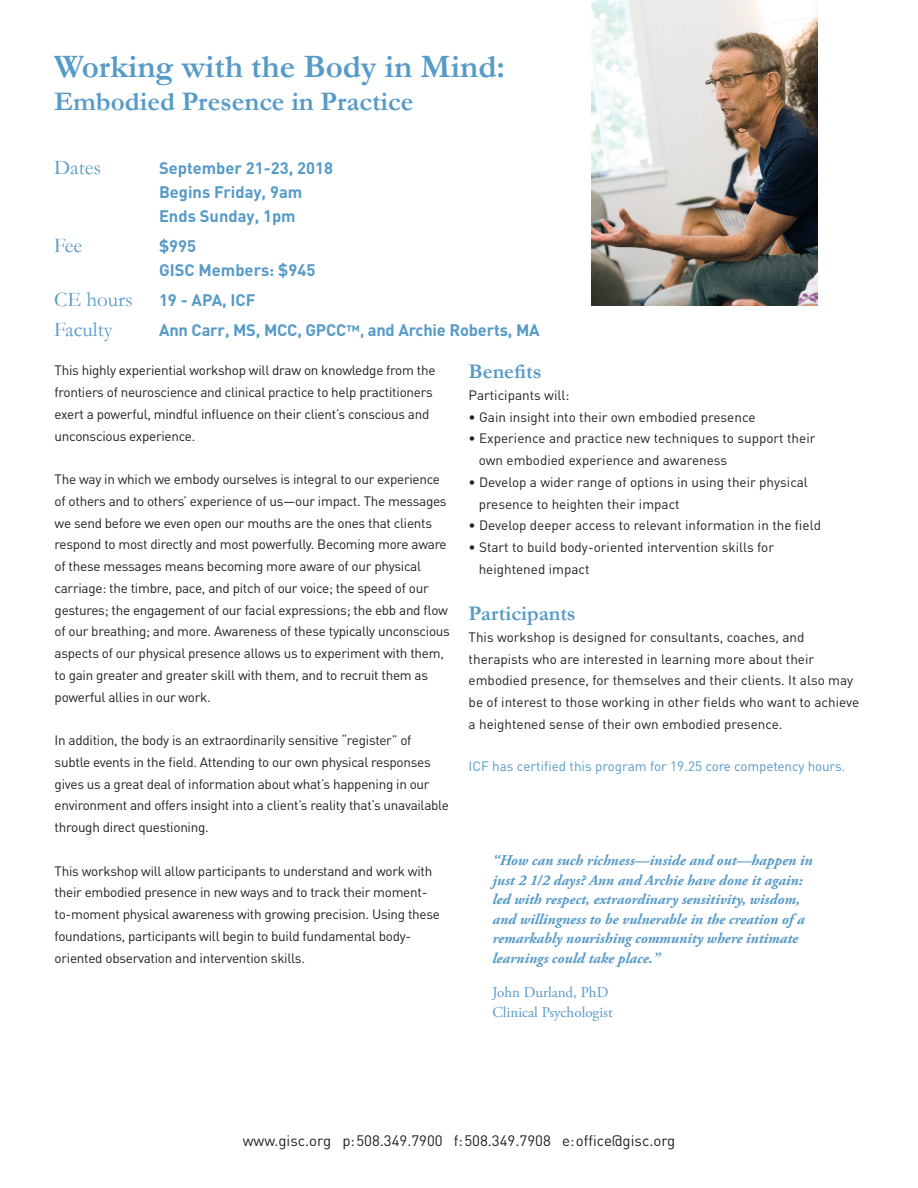
<style>
.page{position:relative;width:918px;height:1188px;background:#fff}
.page>*{position:absolute;margin:0;border:0;box-sizing:border-box;transform-origin:0 0}
.t1{font:700 33px "Garamond";color:#569ac8}
.t2{font:700 27px "Garamond";color:#569ac8}
.t3{font:21px "Garamond";color:#569ac8}
.t4{font:700 21px "Garamond";color:#569ac8}
.t5{font:700 16.5px "DIN";color:#569ac8}
.Paragraph_Text{font:italic 700 15px/19.5px "Adobe Garamond Pro";color:#569ac8}
.t6{font:15px "DIN";color:#231f20}
.Paragraph_Text-2{font:15px "Adobe Garamond Pro";color:#569ac8}
.Paragraph_Text-3{font:13.5px/21.8px "DIN";letter-spacing:-.02em;color:#231f20}
.Bullet_text{font:13.5px "DIN";color:#231f20}
.Paragraph_Text-4{font:13.5px/21.8px "DIN";color:#231f20}
.Paragraph_Text-5{font:13.5px "DIN";letter-spacing:-.01em;color:#569ac8}
.s1{font-size:15px}
</style>
<div class="page">
<img style="left:592px;top:0;width:226px;height:305px">
<p class="t1" style="left:54px;top:46px;width:453px">Working with the Body in Mind:</p>
<p class="t2" style="left:54px;top:85px;width:361px">Embodied Presence in Practice</p>
<p class="t3" style="left:54px;top:155px;width:49px">Dates</p>
<p class="t5" style="left:159px;top:157px;width:176px">September 21-23, 2018</p>
<p class="t5" style="left:159px;top:181px;width:145px">Begins Friday, 9am</p>
<p class="t5" style="left:159px;top:205px;width:138px">Ends Sunday, 1pm</p>
<p class="t3" style="left:54px;top:233px;width:30px">Fee</p>
<p class="t5" style="left:159px;top:235px;width:39px">$995</p>
<p class="t5" style="left:159px;top:259px;width:158px">GISC Members: $945</p>
<p class="t3" style="left:54px;top:287px;width:80px">CE hours</p>
<p class="t5" style="left:159px;top:289px;width:98px">19 - APA, ICF</p>
<p class="t3" style="left:54px;top:317px;width:60px">Faculty</p>
<p class="t5" style="left:159px;top:319px;width:382px">Ann Carr, MS, MCC, GPCC<span class="s1">™,</span> and Archie Roberts, MA</p>
<p class="Paragraph_Text-3" style="left:55px;top:359px;width:382px">This highly experiential workshop will draw on knowledge from the frontiers of neuroscience and clinical practice to help practitioners exert a powerful, mindful influence on their client’s conscious and unconscious experience.</p>
<p class="Paragraph_Text-3" style="left:55px;top:468px;width:397px">The way in which we embody ourselves is integral to our experience of others and to others’ experience of us—our impact. The messages we send before we even open our mouths are the ones that clients respond to most directly and most powerfully. Becoming more aware of these messages means becoming more aware of our physical carriage: the timbre, pace, and pitch of our voice; the speed of our gestures; the engagement of our facial expressions; the ebb and flow of our breathing; and more. Awareness of these typically unconscious aspects of our physical presence allows us to experiment with them, to gain greater and greater skill with them, and to recruit them as powerful allies in our work.</p>
<p class="Paragraph_Text-3" style="left:55px;top:729px;width:396px">In addition, the body is an extraordinarily sensitive “register” of subtle events in the field. Attending to our own physical responses gives us a great deal of information about what’s happening in our environment and offers insight into a client’s reality that’s unavailable through direct questioning.</p>
<p class="Paragraph_Text-3" style="left:55px;top:860px;width:387px">This workshop will allow participants to understand and work with their embodied presence in new ways and to track their moment&shy;to-moment physical awareness with growing precision. Using these foundations, participants will begin to build fundamental body&shy;oriented observation and intervention skills.</p>
<p class="t4" style="left:469px;top:359px;width:74px">Benefits</p>
<p class="Paragraph_Text-4" style="left:469px;top:384px;width:102px">Participants will:</p>
<p class="Bullet_text" style="left:469px;top:408px;width:288px">• Gain insight into their own embodied presence</p>
<p class="Bullet_text" style="left:469px;top:430px;width:348px">• Experience and practice new techniques to support their</p>
<p class="Bullet_text" style="left:479px;top:452px;width:250px">own embodied experience and awareness</p>
<p class="Bullet_text" style="left:469px;top:474px;width:341px">• Develop a wider range of options in using their physical</p>
<p class="Bullet_text" style="left:479px;top:495px;width:203px">presence to heighten their impact</p>
<p class="Bullet_text" style="left:469px;top:517px;width:354px">• Develop deeper access to relevant information in the field</p>
<p class="Bullet_text" style="left:469px;top:539px;width:307px">• Start to build body-oriented intervention skills for</p>
<p class="Bullet_text" style="left:479px;top:561px;width:112px">heightened impact</p>
<p class="t4" style="left:469px;top:601px;width:109px">Participants</p>
<p class="Paragraph_Text-4" style="left:469px;top:626px;width:392px">This workshop is designed for consultants, coaches, and therapists who are interested in learning more about their embodied presence, for themselves and their clients. It also may be of interest to those working in other fields who want to achieve a heightened sense of their own embodied presence.</p>
<p class="Paragraph_Text-5" style="left:469px;top:758px;width:378px">ICF has certified this program for 19.25 core competency hours.</p>
<p class="Paragraph_Text" style="left:492px;top:851px;width:322px">“How can such richness—inside and out—happen in just 2 1/2 days? Ann and Archie have done it again: led with respect, extraordinary sensitivity, wisdom, and willingness to be vulnerable in the creation of a remarkably nourishing community where intimate learnings could take place.”</p>
<p class="Paragraph_Text-2" style="left:492px;top:983px;width:117px">John Durland, PhD</p>
<p class="Paragraph_Text-2" style="left:492px;top:1003px;width:122px">Clinical Psychologist</p>
<p class="t6" style="left:243px;top:1131px;width:434px">www.gisc.org p: 508.349.7900 f: 508.349.7908 e: office@gisc.org</p>
</div>
